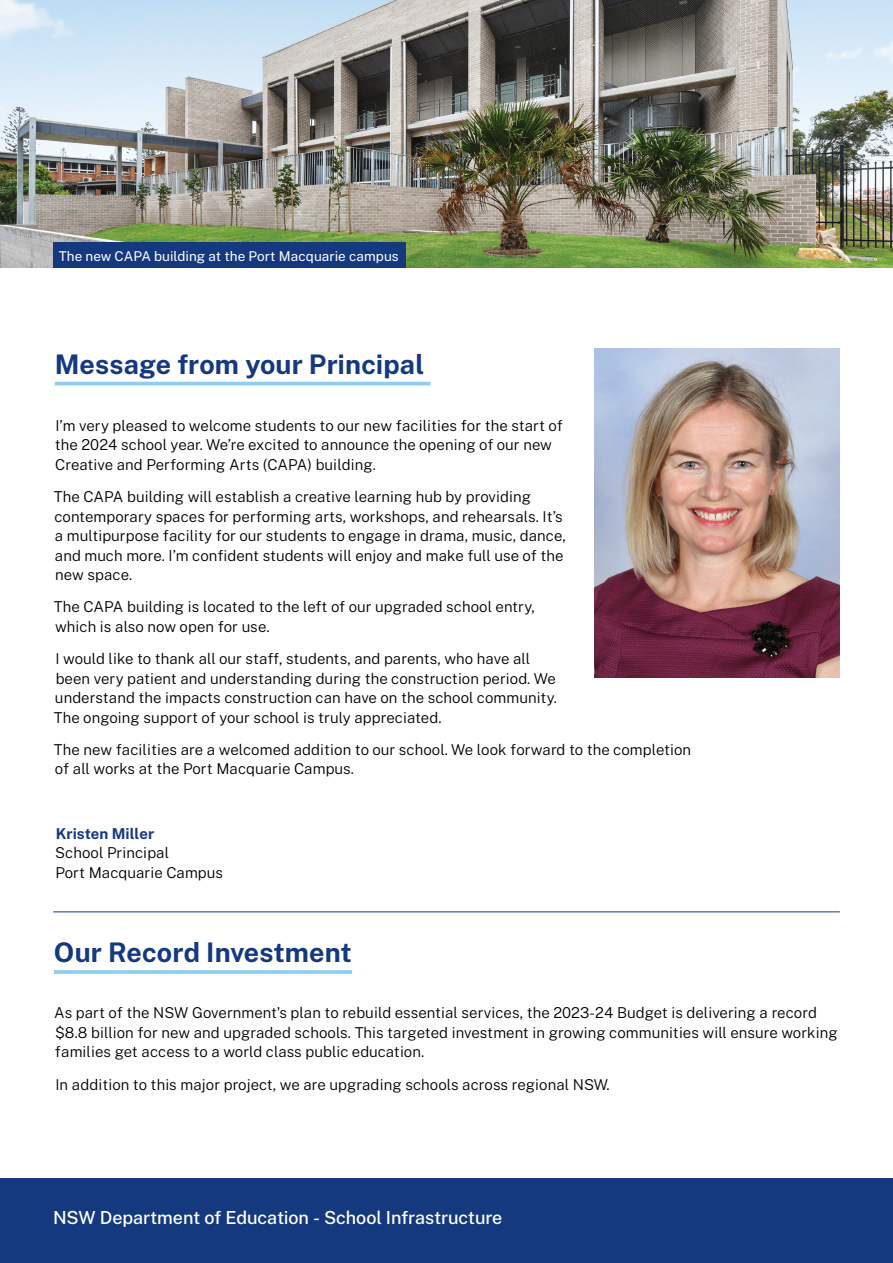
<style>
.page{position:relative;width:893px;height:1263px;background:#fff}
.page>*{position:absolute;margin:0;border:0;box-sizing:border-box;transform-origin:0 0}
.Heading_1_Underline{font:700 27px "Public Sans";letter-spacing:.005em;color:#15397f}
.t1{font:500 18px "Public Sans";letter-spacing:-.01em;color:#fff}
.Body{font:300 15px/19.5px "Public Sans";letter-spacing:.005em;color:#000}
.Image_Caption{font:13.5px "Public Sans";letter-spacing:.005em;color:#fff}
.s1{font-weight:700;color:#15397f}
</style>
<div class="page">
<hr style="left:55px;top:382px;width:375px;height:3px;background:#90cef0">
<img style="left:595px;top:349px;width:245px;height:328px">
<img style="left:0;top:0;width:893px;height:268px">
<hr style="left:54px;top:970px;width:298px;height:4px;background:#96d0f0">
<hr style="left:53px;top:911px;width:787px;height:1px;background:#15397f">
<div style="left:53px;top:242px;width:353px;height:26px;background:#15397f"></div>
<div style="left:0;top:1178px;width:893px;height:85px;background:#15397f"></div>
<p class="Image_Caption" style="left:59px;top:247px;width:342px">The new CAPA building at the Port Macquarie campus</p>
<h1 class="Heading_1_Underline" style="left:55px;top:344px;width:371px">Message from your Principal</h1>
<p class="Body" style="left:55px;top:415px;width:510px">I’m very pleased to welcome students to our new facilities for the start of the 2024 school year. We’re excited to announce the opening of our new<br>Creative and Performing Arts (CAPA) building.</p>
<p class="Body" style="left:54px;top:486px;width:514px">The CAPA building will establish a creative learning hub by providing contemporary spaces for performing arts, workshops, and rehearsals. It’s a multipurpose facility for our students to engage in drama, music, dance, and much more. I’m confident students will enjoy and make full use of the new space.</p>
<p class="Body" style="left:54px;top:596px;width:483px">The CAPA building is located to the left of our upgraded school entry, which is also now open for use.</p>
<p class="Body" style="left:54px;top:648px;width:505px">I would like to thank all our staff, students, and parents, who have all been very patient and understanding during the construction period. We understand the impacts construction can have on the school community.<br>The ongoing support of your school is truly appreciated.</p>
<p class="Body" style="left:54px;top:739px;width:639px">The new facilities are a welcomed addition to our school. We look forward to the completion of all works at the Port Macquarie Campus.</p>
<p class="Body" style="left:55px;top:823px;width:169px"><span class="s1">Kristen Miller<br></span>School Principal<br>Port Macquarie Campus</p>
<h1 class="Heading_1_Underline" style="left:54px;top:933px;width:300px">Our Record Investment</h1>
<p class="Body" style="left:54px;top:1002px;width:785px">As part of the NSW Government's plan to rebuild essential services, the 2023-24 Budget is delivering a record $8.8 billion for new and upgraded schools. This targeted investment in growing communities will ensure working families get access to a world class public education.</p>
<p class="Body" style="left:55px;top:1073px;width:556px">In addition to this major project, we are upgrading schools across regional NSW.</p>
<p class="t1" style="left:53px;top:1204px;width:451px">NSW Department of Education - School Infrastructure</p>
</div>
